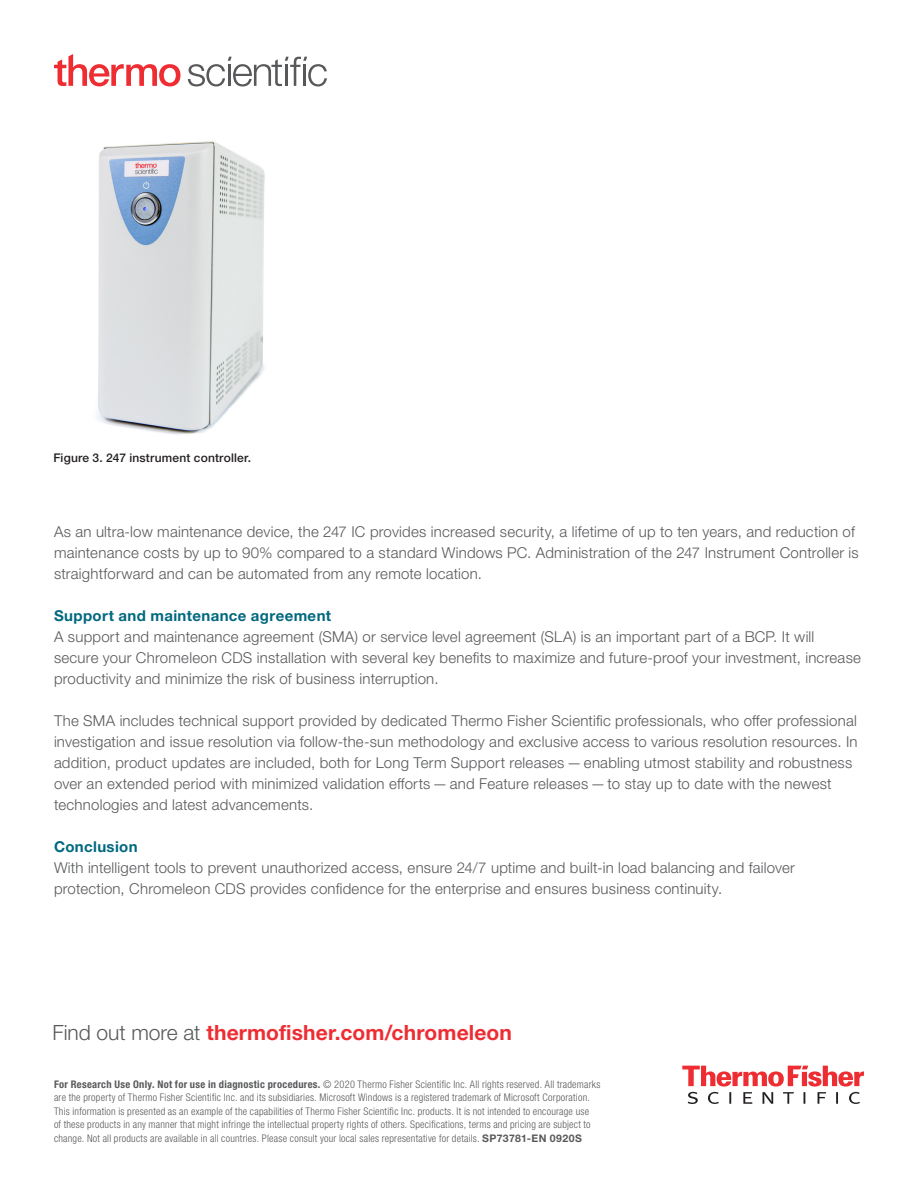
<style>
.page{position:relative;width:918px;height:1188px;background:#fff}
.page>*{position:absolute;margin:0;border:0;box-sizing:border-box;transform-origin:0 0}
.t1{font:700 21px "Helvetica Neue LTW1 G";letter-spacing:.005em;color:#ee2d33}
.t2{font:300 15px/21px "Helvetica Neue LTW1 G";letter-spacing:.015em;color:#57585a}
.t3{font:700 15px "Helvetica Neue LTW1 G";letter-spacing:.025em;color:#00687f}
.t4{font:500 12px "Helvetica Neue LTW1 G";letter-spacing:.015em;color:#231f20}
.t5{font:300 condensed 10.5px/13.5px "Helvetica Neue LTW1 G";letter-spacing:.025em;color:#57585a}
.s1{font-weight:300;color:#57585a}
.s2{font-weight:700}
.s3{font-weight:700;font-stretch:normal}
</style>
<div class="page">
<img style="left:97px;top:141px;width:168px;height:294px">
<svg style="left:682px;top:1066px;width:182px;height:38px"></svg>
<svg style="left:188px;top:57px;width:139px;height:29px"></svg>
<svg style="left:54px;top:54px;width:127px;height:32px"></svg>
<p class="t4" style="left:53px;top:450px;width:199px">Figure 3. 247 instrument controller.</p>
<p class="t2" style="left:54px;top:521px;width:806px">As an ultra-low maintenance device, the 247 IC provides increased security, a lifetime of up to ten years, and reduction of maintenance costs by up to 90% compared to a standard Windows PC. Administration of the 247 Instrument Controller is straightforward and can be automated from any remote location.</p>
<p class="t3" style="left:54px;top:606px;width:279px">Support and maintenance agreement</p>
<p class="t2" style="left:54px;top:626px;width:808px">A support and maintenance agreement (SMA) or service level agreement (SLA) is an important part of a BCP. It will secure your Chromeleon CDS installation with several key benefits to maximize and future-proof your investment, increase productivity and minimize the risk of business interruption.</p>
<p class="t2" style="left:54px;top:710px;width:805px">The SMA includes technical support provided by dedicated Thermo Fisher Scientific professionals, who offer professional investigation and issue resolution via follow-the-sun methodology and exclusive access to various resolution resources. In addition, product updates are included, both for Long Term Support releases—enabling utmost stability and robustness over an extended period with minimized validation efforts—and Feature releases—to stay up to date with the newest technologies and latest advancements.</p>
<p class="t3" style="left:54px;top:837px;width:85px">Conclusion</p>
<p class="t2" style="left:54px;top:857px;width:743px">With intelligent tools to prevent unauthorized access, ensure 24/7 uptime and built-in load balancing and failover protection, Chromeleon CDS provides confidence for the enterprise and ensures business continuity.</p>
<h1 class="t1" style="left:52px;top:1019px;width:461px"><span class="s1">Find out more at</span> thermofisher.com/chromeleon</h1>
<p class="t5" style="left:54px;top:1077px;width:548px"><span class="s2">For Research Use Only. Not for use in diagnostic procedures.</span> © 2020 Thermo Fisher Scientific Inc. All rights reserved. All trademarks are the property of Thermo Fisher Scientific Inc. and its subsidiaries. Microsoft Windows is a registered trademark of Microsoft Corporation.<br>This information is presented as an example of the capabilities of Thermo Fisher Scientific Inc. products. It is not intended to encourage use<br>of these products in any manner that might infringe the intellectual property rights of others. Specifications, terms and pricing are subject to change. Not all products are available in all countries. Please consult your local sales representative for details. <span class="s3">SP73781-EN 0920S</span></p>
</div>
